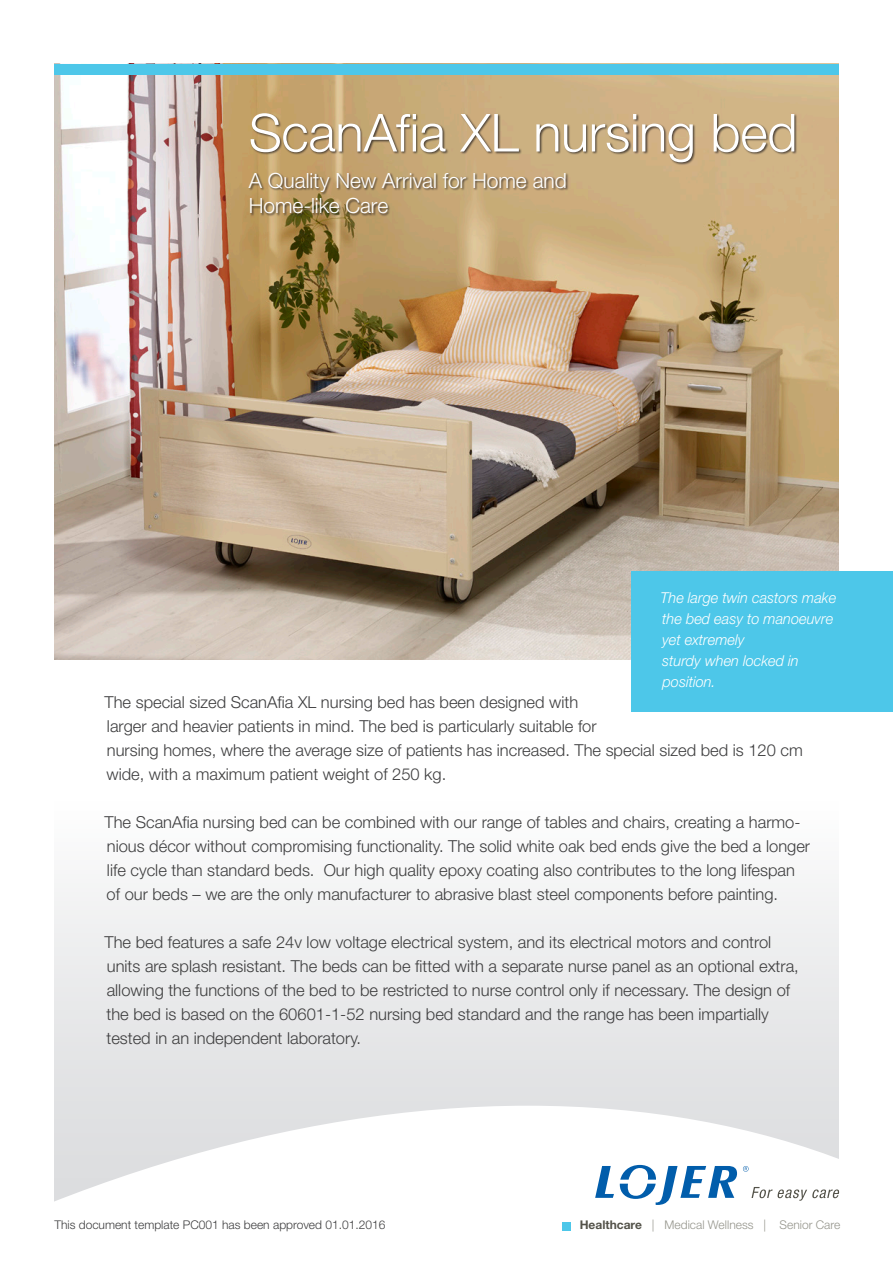
<style>
.page{position:relative;width:893px;height:1263px;background:#fff}
.page>*{position:absolute;margin:0;border:0;box-sizing:border-box;transform-origin:0 0}
.Pääotsikko{font:300 52.5px "Helvetica Neue LT Std";letter-spacing:-.005em;color:#fff}
.Pääotsikko-2{font:300 21px "Helvetica Neue LT Std";color:#fff}
.Taulukkoleipäteksti{font:300 16.5px "Helvetica Neue LT Std";color:#3e3e3f}
.Alaostikko{font:italic 300 15px/21px "Helvetica Neue LT Std";color:#fff}
.Taulukkoleipäteksti-2{font:300 12px "Helvetica Neue LT Std";color:#3e3e3f}
.Taulukkoleipäteksti-3{font:300 12px "Helvetica Neue LT Std";color:#96968d}
.s1{font-weight:700;color:#535249}
</style>
<div class="page">
<svg style="left:54px;top:680px;width:786px;height:551px"></svg>
<svg style="left:595px;top:1166px;width:19px;height:32px"></svg>
<svg style="left:751px;top:1187px;width:88px;height:14px"></svg>
<svg style="left:620px;top:1165px;width:117px;height:40px"></svg>
<svg style="left:743px;top:1166px;width:6px;height:6px"></svg>
<div style="left:562px;top:1222px;width:8px;height:8px;background:#4dc7e9"></div>
<img style="left:54px;top:75px;width:785px;height:584px">
<div style="left:249px;top:113px;width:548px;height:103px;background:#231f20;opacity:.75"></div>
<div style="left:54px;top:64px;width:785px;height:11px;background:#4dc7e9"></div>
<div style="left:632px;top:571px;width:261px;height:141px;background:#4dc7e9"></div>
<p class="Pääotsikko" style="left:249px;top:101px;width:550px">ScanAfia XL nursing bed</p>
<p class="Pääotsikko-2" style="left:249px;top:167px;width:320px">A Quality New Arrival for Home and</p>
<p class="Pääotsikko-2" style="left:249px;top:192px;width:141px">Home-like Care</p>
<p class="Alaostikko" style="left:660px;top:587px;width:177px">The large twin castors make the bed easy to manoeuvre yet extremely</p>
<p class="Alaostikko" style="left:662px;top:650px;width:138px">sturdy when locked in</p>
<p class="Alaostikko" style="left:663px;top:671px;width:55px">position.</p>
<p class="Taulukkoleipäteksti" style="left:105px;top:692px;width:475px">The special sized ScanAfia XL nursing bed has been designed with</p>
<p class="Taulukkoleipäteksti" style="left:107px;top:716px;width:491px">larger and heavier patients in mind. The bed is particularly suitable for</p>
<p class="Taulukkoleipäteksti" style="left:107px;top:740px;width:697px">nursing homes, where the average size of patients has increased. The special sized bed is 120 cm</p>
<p class="Taulukkoleipäteksti" style="left:106px;top:764px;width:341px">wide, with a maximum patient weight of 250 kg.</p>
<p class="Taulukkoleipäteksti" style="left:105px;top:812px;width:697px">The ScanAfia nursing bed can be combined with our range of tables and chairs, creating a harmo-</p>
<p class="Taulukkoleipäteksti" style="left:107px;top:836px;width:705px">nious décor without compromising functionality. The solid white oak bed ends give the bed a longer</p>
<p class="Taulukkoleipäteksti" style="left:107px;top:860px;width:689px">life cycle than standard beds. Our high quality epoxy coating also contributes to the long lifespan</p>
<p class="Taulukkoleipäteksti" style="left:107px;top:884px;width:673px">of our beds – we are the only manufacturer to abrasive blast steel components before painting.</p>
<p class="Taulukkoleipäteksti" style="left:105px;top:932px;width:668px">The bed features a safe 24v low voltage electrical system, and its electrical motors and control</p>
<p class="Taulukkoleipäteksti" style="left:107px;top:956px;width:693px">units are splash resistant. The beds can be fitted with a separate nurse panel as an optional extra,</p>
<p class="Taulukkoleipäteksti" style="left:107px;top:980px;width:685px">allowing the functions of the bed to be restricted to nurse control only if necessary. The design of</p>
<p class="Taulukkoleipäteksti" style="left:106px;top:1004px;width:664px">the bed is based on the 60601-1-52 nursing bed standard and the range has been impartially</p>
<p class="Taulukkoleipäteksti" style="left:106px;top:1028px;width:256px">tested in an independent laboratory.</p>
<p class="Taulukkoleipäteksti-2" style="left:54px;top:1218px;width:333px">This document template PC001 has been approved 01.01.2016</p>
<p class="Taulukkoleipäteksti-3" style="left:580px;top:1218px;width:262px"><span class="s1">Healthcare</span> | Medical Wellness | Senior Care</p>
</div>
